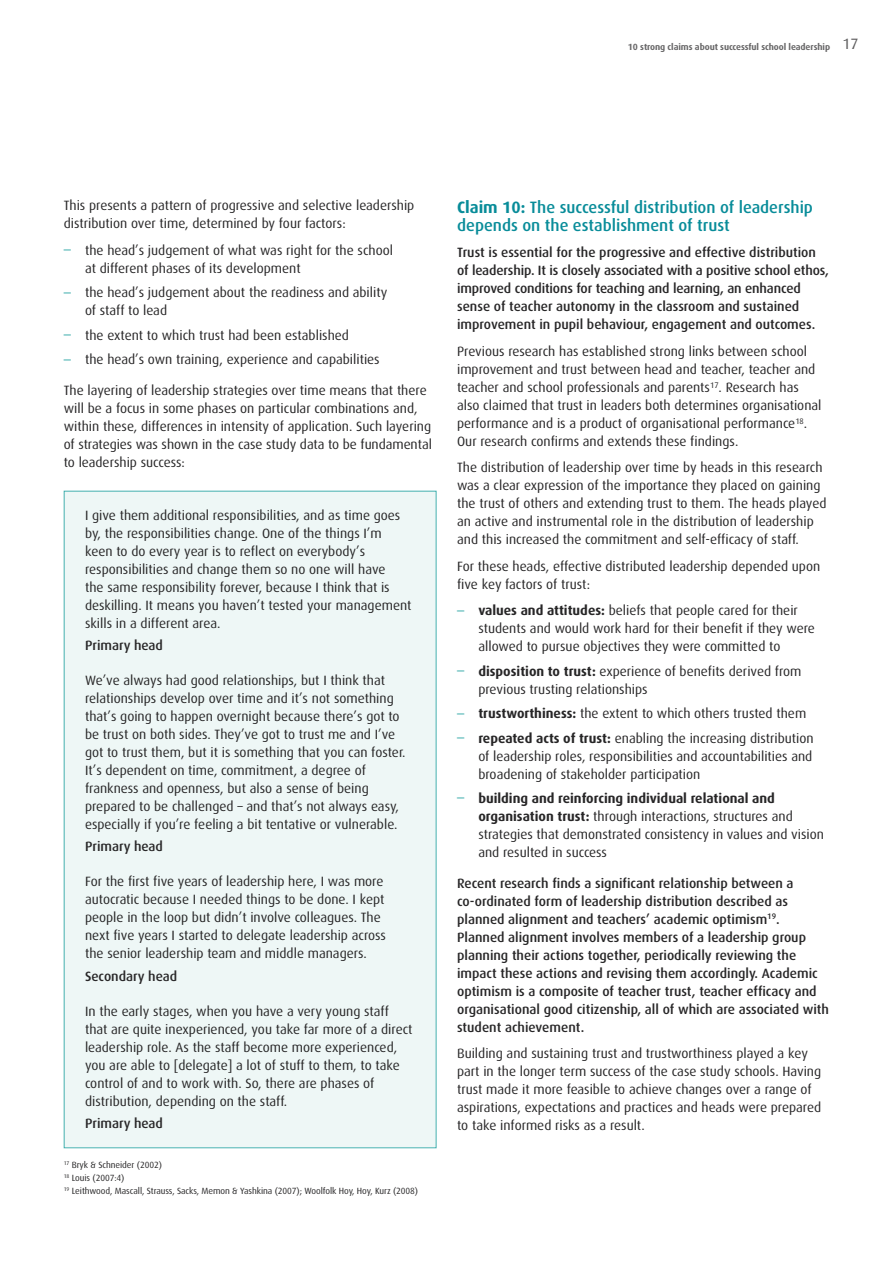
<style>
.page{position:relative;width:893px;height:1263px;background:#fff}
.page>*{position:absolute;margin:0;border:0;box-sizing:border-box;transform-origin:0 0}
.t1{font:500 16.5px/18px "Dax";color:#088c99}
.t2{font:15px "Dax";color:#5d5c5d}
.t3{font:13.5px/18px "Dax";color:#272627}
.t4{font:500 13.5px/18px "Dax";color:#272627}
.t5{font:9px/12.9px "Dax";letter-spacing:-.01em;color:#272627}
.t6{font:700 9px "Dax";letter-spacing:-.01em;color:#686768}
.s1{font-size:18px;color:#57b8b7}
.s2{font-weight:700}
</style>
<div class="page">
<div style="left:65px;top:491px;width:371px;height:656px;background:#eef7f6"></div>
<p class="t6" style="left:628px;top:41px;width:204px">10 strong claims about successful school leadership</p>
<p class="t2" style="left:842px;top:35px;width:17px">17</p>
<p class="t3" style="left:64px;top:197px;width:352px">This presents a pattern of progressive and selective leadership distribution over time, determined by four factors:</p>
<p class="t3" style="left:85px;top:241px;width:309px;text-indent:-21px"><span class="s1">–</span> the head’s judgement of what was right for the school at different phases of its development</p>
<p class="t3" style="left:85px;top:284px;width:304px;text-indent:-21px"><span class="s1">–</span> the head’s judgement about the readiness and ability of staff to lead</p>
<p class="t3" style="left:64px;top:326px;width:287px"><span class="s1">–</span> the extent to which trust had been established</p>
<p class="t3" style="left:64px;top:350px;width:317px"><span class="s1">–</span> the head’s own training, experience and capabilities</p>
<p class="t3" style="left:64px;top:381px;width:370px">The layering of leadership strategies over time means that there will be a focus in some phases on particular combinations and, within these, differences in intensity of application. Such layering of strategies was shown in the case study data to be fundamental to leadership success:</p>
<p class="t3" style="left:85px;top:506px;width:328px">I give them additional responsibilities, and as time goes by, the responsibilities change. One of the things I’m keen to do every year is to reflect on everybody’s responsibilities and change them so no one will have<br>the same responsibility forever, because I think that is deskilling. It means you haven’t tested your management skills in a different area.</p>
<p class="t4" style="left:85px;top:636px;width:80px">Primary head</p>
<p class="t3" style="left:85px;top:671px;width:322px">We’ve always had good relationships, but I think that relationships develop over time and it’s not something that’s going to happen overnight because there’s got to be trust on both sides. They’ve got to trust me and I’ve got to trust them, but it is something that you can foster.<br>It’s dependent on time, commitment, a degree of frankness and openness, but also a sense of being prepared to be challenged – and that’s not always easy, especially if you’re feeling a bit tentative or vulnerable.</p>
<p class="t4" style="left:85px;top:838px;width:80px">Primary head</p>
<p class="t3" style="left:85px;top:873px;width:302px">For the first five years of leadership here, I was more autocratic because I needed things to be done. I kept people in the loop but didn’t involve colleagues. The next five years I started to delegate leadership across the senior leadership team and middle managers.</p>
<p class="t4" style="left:85px;top:967px;width:94px">Secondary head</p>
<p class="t3" style="left:85px;top:1002px;width:329px">In the early stages, when you have a very young staff that are quite inexperienced, you take far more of a direct leadership role. As the staff become more experienced, you are able to [delegate] a lot of stuff to them, to take control of and to work with. So, there are phases of distribution, depending on the staff.</p>
<p class="t4" style="left:85px;top:1114px;width:80px">Primary head</p>
<p class="t5" style="left:64px;top:1158px;width:356px"><sup>17</sup> Bryk &amp; Schneider (2002)<br><sup>18</sup> Louis (2007:4)<br><sup>19</sup> Leithwood, Mascall, Strauss, Sacks, Memon &amp; Yashkina (2007); Woolfolk Hoy, Hoy, Kurz (2008)</p>
<p class="t1" style="left:457px;top:198px;width:357px"><span class="s2">Claim 10:</span> The successful distribution of leadership depends on the establishment of trust</p>
<p class="t4" style="left:457px;top:244px;width:373px">Trust is essential for the progressive and effective distribution of leadership. It is closely associated with a positive school ethos, improved conditions for teaching and learning, an enhanced sense of teacher autonomy in the classroom and sustained improvement in pupil behaviour, engagement and outcomes.</p>
<p class="t3" style="left:457px;top:342px;width:366px">Previous research has established strong links between school improvement and trust between head and teacher, teacher and teacher and school professionals and parents<sup>17</sup>. Research has also claimed that trust in leaders both determines organisational performance and is a product of organisational performance<sup>18</sup>.<br>Our research confirms and extends these findings.</p>
<p class="t3" style="left:457px;top:459px;width:371px">The distribution of leadership over time by heads in this research was a clear expression of the importance they placed on gaining the trust of others and extending trust to them. The heads played an active and instrumental role in the distribution of leadership and this increased the commitment and self-efficacy of staff.</p>
<p class="t3" style="left:457px;top:557px;width:365px">For these heads, effective distributed leadership depended upon five key factors of trust:</p>
<p class="t3" style="left:478px;top:602px;width:338px;text-indent:-21px"><span class="s1">–</span> <span class="s2">values and attitudes:</span> beliefs that people cared for their students and would work hard for their benefit if they were allowed to pursue objectives they were committed to</p>
<p class="t3" style="left:478px;top:662px;width:325px;text-indent:-21px"><span class="s1">–</span> <span class="s2">disposition to trust:</span> experience of benefits derived from previous trusting relationships</p>
<p class="t3" style="left:457px;top:704px;width:351px"><span class="s1">–</span> <span class="s2">trustworthiness:</span> the extent to which others trusted them</p>
<p class="t3" style="left:478px;top:729px;width:337px;text-align:justify;text-indent:-21px"><span class="s1">–</span> <span class="s2">repeated acts of trust:</span> enabling the increasing distribution of leadership roles, responsibilities and accountabilities and broadening of stakeholder participation</p>
<p class="t3" style="left:478px;top:789px;width:347px;text-indent:-21px"><span class="s1">–</span> <span class="s2">building and reinforcing individual relational and organisation trust:</span> through interactions, structures and strategies that demonstrated consistency in values and vision and resulted in success</p>
<p class="t4" style="left:457px;top:874px;width:373px">Recent research finds a significant relationship between a co-ordinated form of leadership distribution described as planned alignment and teachers’ academic optimism<sup>19</sup>.<br>Planned alignment involves members of a leadership group planning their actions together, periodically reviewing the impact these actions and revising them accordingly. Academic optimism is a composite of teacher trust, teacher efficacy and organisational good citizenship, all of which are associated with student achievement.</p>
<p class="t3" style="left:457px;top:1044px;width:366px">Building and sustaining trust and trustworthiness played a key part in the longer term success of the case study schools. Having trust made it more feasible to achieve changes over a range of aspirations, expectations and practices and heads were prepared to take informed risks as a result.</p>
</div>
